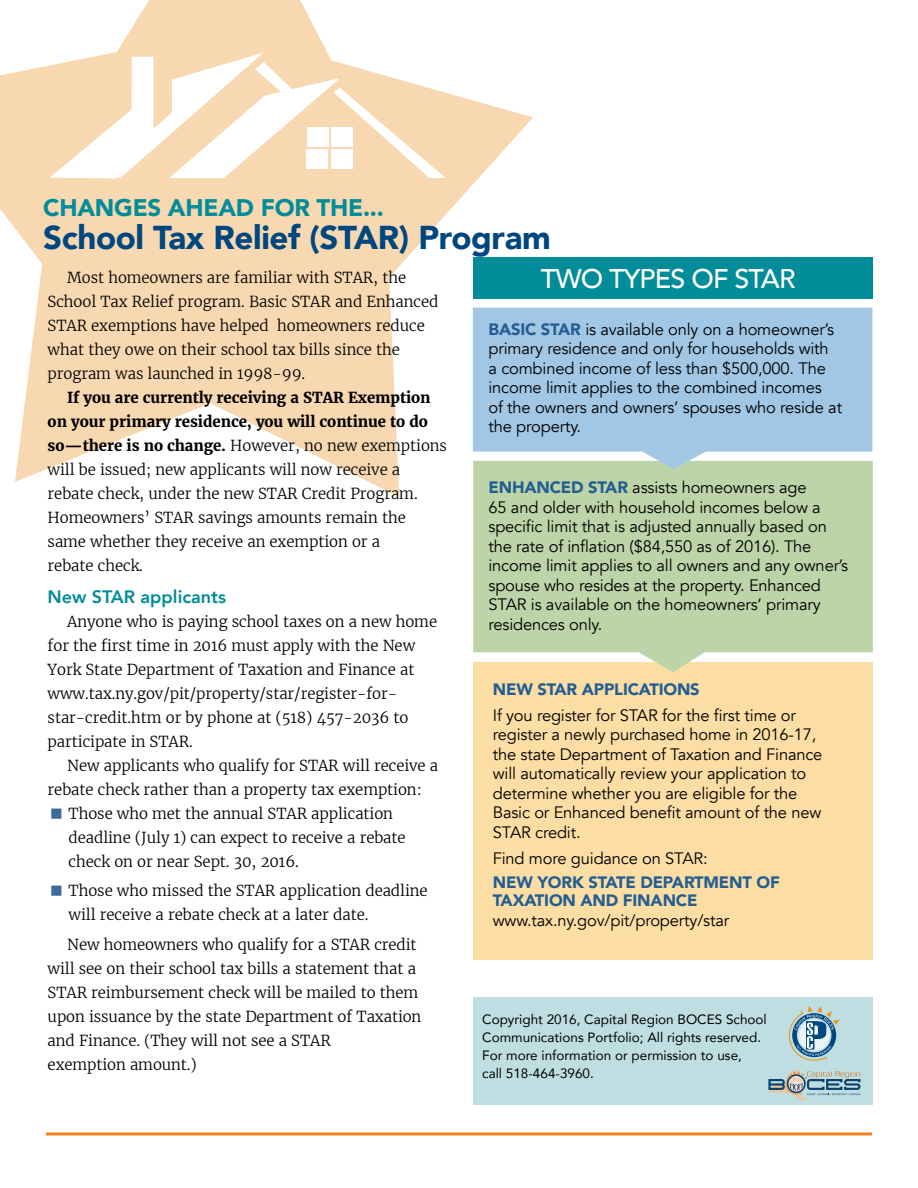
<style>
.page{position:relative;width:918px;height:1188px;background:#fff}
.page>*{position:absolute;margin:0;border:0;box-sizing:border-box;transform-origin:0 0}
.Subhead_1__h{font:900 33px "Avenir";letter-spacing:-.01em;color:#00467f}
.rev_sidebar_head__h{font:500 27px "Avenir";letter-spacing:-.03em;color:#fff}
.Second_head_or_kicke{font:900 24px "Avenir";letter-spacing:-.01em;color:#008c99}
.Subhead_2__h5{font:800 18px "Avenir";color:#008c99}
.Sidebar_text_page_2{font:16.5px/19.5px "Avenir";letter-spacing:-.01em;color:#000}
.Sidebar_text_page_2-2{font:900 16.5px/18px "Avenir";letter-spacing:-.01em;color:#235d92}
.bodytext__p{font:300 15px/24px "Merriweather";letter-spacing:-.005em;color:#000}
.copyright__p{font:13.5px/18px "Avenir";color:#000}
.s1{font-weight:700}
.s2{font-weight:900;color:#235d92}
</style>
<div class="page">
<svg style="left:0;top:0;width:533px;height:497px;fill:#f8d8b1"></svg>
<svg style="left:49px;top:53px;width:397px;height:126px;fill:#f8d8b1"></svg>
<div style="left:331px;top:127px;width:22px;height:19px;background:#fff"></div>
<div style="left:331px;top:149px;width:22px;height:19px;background:#fff"></div>
<div style="left:307px;top:127px;width:21px;height:20px;background:#fff"></div>
<div style="left:307px;top:149px;width:21px;height:19px;background:#fff"></div>
<div style="left:473px;top:997px;width:400px;height:108px;background:#bfdee2"></div>
<svg style="left:789px;top:1006px;width:51px;height:55px"></svg>
<svg style="left:768px;top:1070px;width:93px;height:31px"></svg>
<svg style="left:46px;top:1132px;width:826px;height:4px;background:#f7a157"></svg>
<div style="left:473px;top:662px;width:399px;height:297px;background:#fcdda4"></div>
<svg style="left:473px;top:461px;width:400px;height:211px;background:#c2d6ac"></svg>
<svg style="left:473px;top:308px;width:399px;height:161px;background:#a7cae3"></svg>
<div style="left:473px;top:257px;width:399px;height:42px;background:#008c99"></div>
<p class="Second_head_or_kicke" style="left:43px;top:187px;width:342px">CHANGES AHEAD FOR THE...</p>
<p class="Subhead_1__h" style="left:43px;top:209px;width:509px">School Tax Relief (STAR) Program</p>
<p class="bodytext__p" style="left:48px;top:265px;width:392px;text-indent:20px">Most homeowners are familiar with STAR, the School Tax Relief program. Basic STAR and Enhanced STAR exemptions have helped homeowners reduce what they owe on their school tax bills since the program was launched in 1998-99.</p>
<p class="bodytext__p" style="left:48px;top:385px;width:401px;text-indent:20px"><span class="s1">If you are currently receiving a STAR Exemption on your primary residence, you will continue to do so—there is no change.</span> However, no new exemptions will be issued; new applicants will now receive a rebate check, under the new STAR Credit Program.<br>Homeowners’ STAR savings amounts remain the same whether they receive an exemption or a<br>rebate check.</p>
<p class="Subhead_2__h5" style="left:48px;top:583px;width:180px">New STAR applicants</p>
<p class="bodytext__p" style="left:48px;top:609px;width:391px;text-indent:20px">Anyone who is paying school taxes on a new home for the first time in 2016 must apply with the New York State Department of Taxation and Finance at www.tax.ny.gov/pit/property/star/register-for&shy;star-credit.htm or by phone at (518) 457-2036 to participate in STAR.</p>
<p class="bodytext__p" style="left:48px;top:753px;width:392px;text-indent:20px">New applicants who qualify for STAR will receive a rebate check rather than a property tax exemption:</p>
<p class="bodytext__p" style="left:69px;top:801px;width:339px">Those who met the annual STAR application deadline (July 1) can expect to receive a rebate check on or near Sept. 30, 2016.</p>
<p class="bodytext__p" style="left:69px;top:879px;width:360px">Those who missed the STAR application deadline will receive a rebate check at a later date.</p>
<p class="bodytext__p" style="left:48px;top:932px;width:375px;text-indent:20px">New homeowners who qualify for a STAR credit will see on their school tax bills a statement that a STAR reimbursement check will be mailed to them upon issuance by the state Department of Taxation and Finance. (They will not see a STAR<br>exemption amount.)</p>
<p class="rev_sidebar_head__h" style="left:541px;top:255px;width:256px">TWO TYPES OF STAR</p>
<p class="Sidebar_text_page_2" style="left:489px;top:320px;width:355px"><span class="s2">BASIC STAR</span> is available only on a homeowner’s primary residence and only for households with<br>a combined income of less than $500,000. The income limit applies to the combined incomes<br>of the owners and owners’ spouses who reside at the property.</p>
<p class="Sidebar_text_page_2" style="left:489px;top:478px;width:361px"><span class="s2">ENHANCED STAR</span> assists homeowners age<br>65 and older with household incomes below a specific limit that is adjusted annually based on the rate of inflation ($84,550 as of 2016). The income limit applies to all owners and any owner’s spouse who resides at the property. Enhanced STAR is available on the homeowners’ primary residences only.</p>
<p class="Sidebar_text_page_2-2" style="left:493px;top:680px;width:208px">NEW STAR APPLICATIONS</p>
<p class="Sidebar_text_page_2" style="left:493px;top:706px;width:331px">If you register for STAR for the first time or register a newly purchased home in 2016-17, the state Department of Taxation and Finance will automatically review your application to determine whether you are eligible for the Basic or Enhanced benefit amount of the new STAR credit.</p>
<p class="Sidebar_text_page_2" style="left:493px;top:849px;width:216px">Find more guidance on STAR:</p>
<p class="Sidebar_text_page_2-2" style="left:493px;top:873px;width:289px">NEW YORK STATE DEPARTMENT OF<br>TAXATION AND FINANCE</p>
<p class="Sidebar_text_page_2" style="left:493px;top:911px;width:238px">www.tax.ny.gov/pit/property/star</p>
<p class="copyright__p" style="left:482px;top:1010px;width:286px">Copyright 2016, Capital Region BOCES School<br>Communications Portfolio; All rights reserved.</p>
<p class="copyright__p" style="left:482px;top:1046px;width:261px">For more information or permission to use, call 518-464-3960.</p>
</div>
